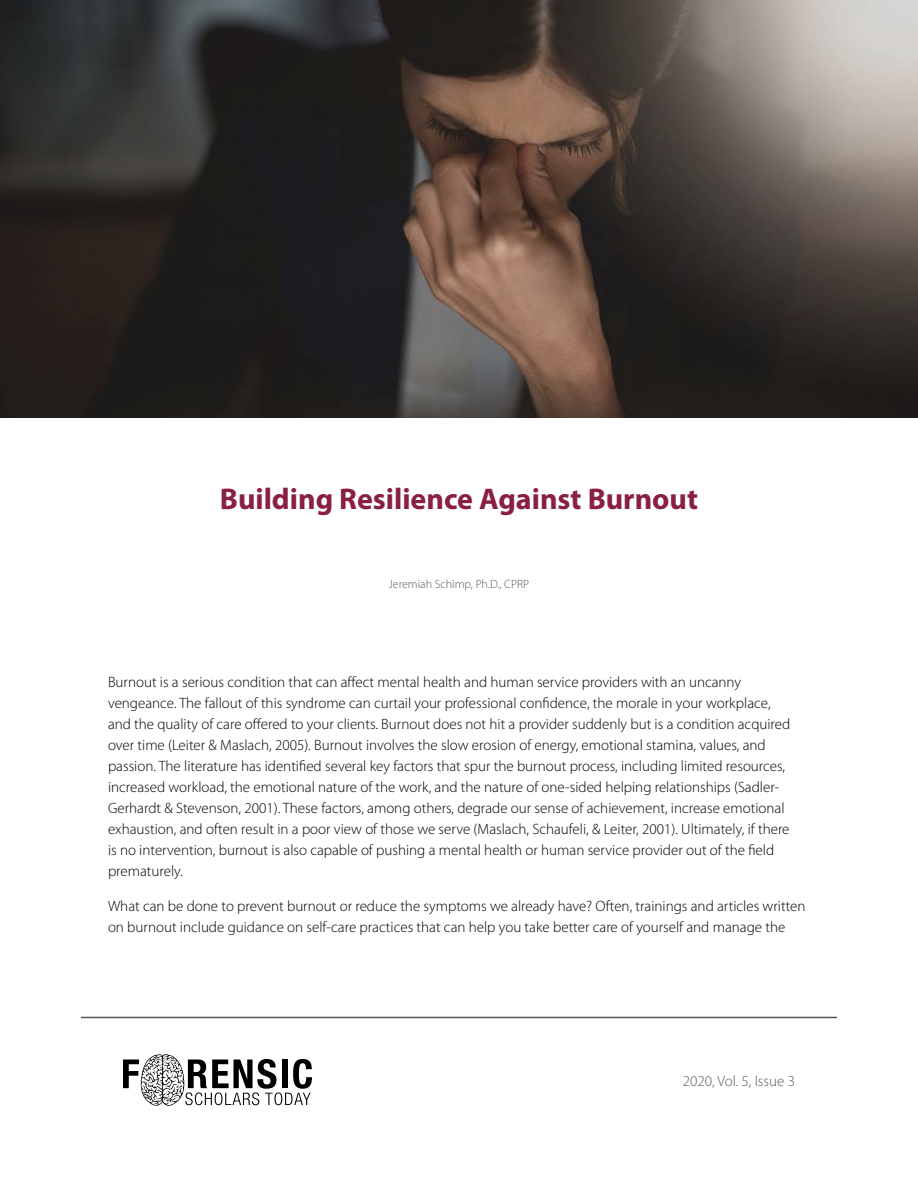
<style>
.page{position:relative;width:918px;height:1188px;background:#fff}
.page>*{position:absolute;margin:0;border:0;box-sizing:border-box;transform-origin:0 0}
.t1{font:700 30px "Myriad Pro";color:#891f41}
.Body_Copy{font:300 15px/21px "Myriad Pro";color:#000}
.t2{font:300 15px "Myriad Pro";color:#58595b}
.Title_Author{font:300 12px "Myriad Pro";color:#58595b}
</style>
<div class="page">
<svg style="left:123px;top:1054px;width:189px;height:52px"></svg>
<hr style="left:81px;top:1017px;width:756px;height:1px;background:#58595b">
<img style="left:0;top:0;width:918px;height:417px">
<h1 class="t1" style="left:220px;top:479px;width:480px">Building Resilience Against Burnout</h1>
<p class="Title_Author" style="left:389px;top:577px;width:142px">Jeremiah Schimp, Ph.D., CPRP</p>
<p class="Body_Copy" style="left:108px;top:672px;width:684px">Burnout is a serious condition that can affect mental health and human service providers with an uncanny vengeance. The fallout of this syndrome can curtail your professional confidence, the morale in your workplace, and the quality of care offered to your clients. Burnout does not hit a provider suddenly but is a condition acquired over time (Leiter &amp; Maslach, 2005). Burnout involves the slow erosion of energy, emotional stamina, values, and passion. The literature has identified several key factors that spur the burnout process, including limited resources, increased workload, the emotional nature of the work, and the nature of one-sided helping relationships (Sadler-Gerhardt &amp; Stevenson, 2001). These factors, among others, degrade our sense of achievement, increase emotional exhaustion, and often result in a poor view of those we serve (Maslach, Schaufeli, &amp; Leiter, 2001). Ultimately, if there is no intervention, burnout is also capable of pushing a mental health or human service provider out of the field prematurely.</p>
<p class="Body_Copy" style="left:108px;top:896px;width:699px">What can be done to prevent burnout or reduce the symptoms we already have? Often, trainings and articles written on burnout include guidance on self-care practices that can help you take better care of yourself and manage the</p>
<p class="t2" style="left:683px;top:1072px;width:114px">2020, Vol. 5, Issue 3</p>
</div>
